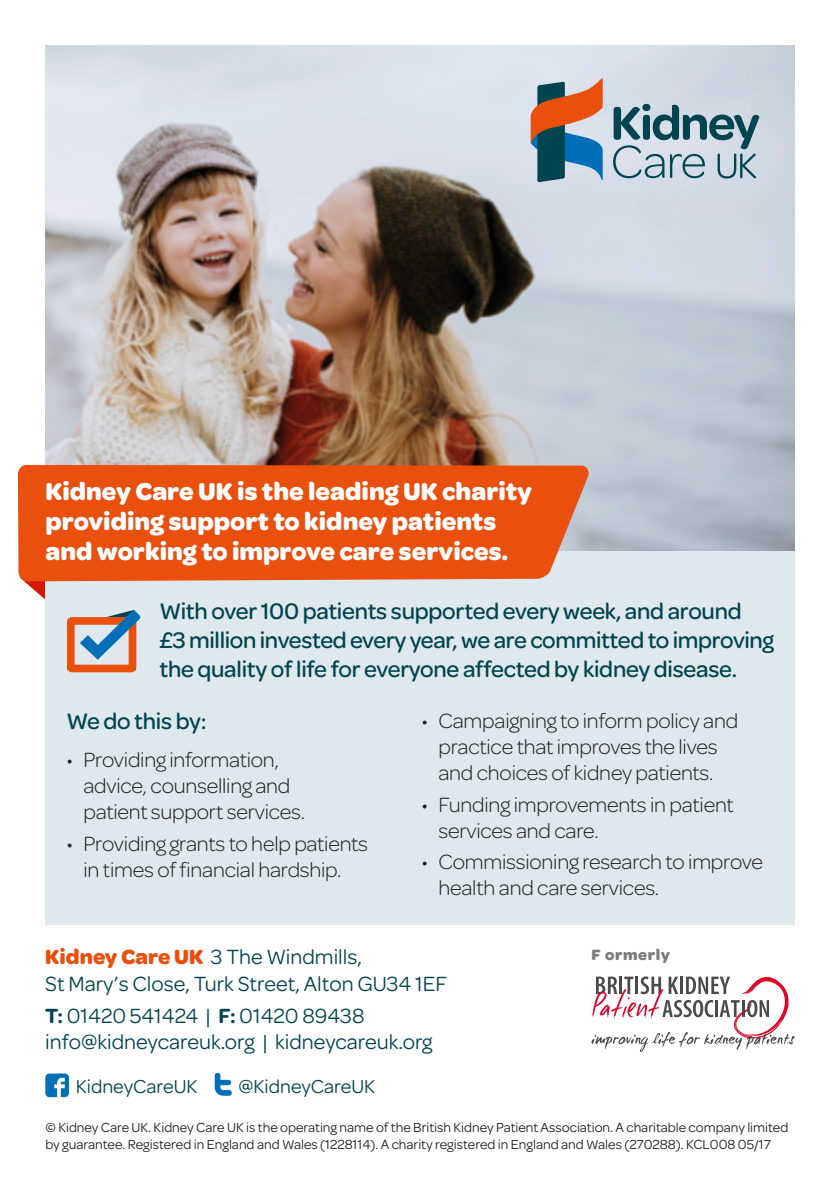
<style>
.page{position:relative;width:840px;height:1191px;background:#fff}
.page>*{position:absolute;margin:0;border:0;box-sizing:border-box;transform-origin:0 0}
.t1{font:700 26px/30px "Omnes";color:#fff}
.t2{font:500 24px/28.8px "Omnes";letter-spacing:-.015em;color:#00444f}
.t3{font:300 22px/26px "Omnes";letter-spacing:-.01em;color:#1d1d1b}
.t4{font:22px/26.4px "Omnes";color:#00444f}
.t5{font:20px "Omnes";color:#00444f}
.t6{font:700 16px "Omnes";letter-spacing:.03em;color:#7c7b7b}
.t7{font:14px/16.8px "Omnes";color:#1d1d1b}
.s1{font-weight:700;color:#e9500e}
.s2{font-weight:600}
</style>
<div class="page">
<svg style="left:24px;top:581px;width:21px;height:19px"></svg>
<div style="left:45px;top:529px;width:749px;height:395px;background:#dfe8ec"></div>
<img style="left:45px;top:45px;width:749px;height:505px">
<div style="left:18px;top:465px;width:571px;height:116px;background:#e9500e"></div>
<div style="left:67px;top:617px;width:69px;height:55px;border:8px solid #e9500e"></div>
<svg style="left:80px;top:610px;width:62px;height:49px"></svg>
<svg style="left:45px;top:1073px;width:24px;height:24px"></svg>
<svg style="left:214px;top:1072px;width:18px;height:23px"></svg>
<svg style="left:591px;top:976px;width:203px;height:76px"></svg>
<svg style="left:612px;top:104px;width:147px;height:74px;background:#95afba"></svg>
<svg style="left:530px;top:78px;width:72px;height:104px;background:#86807f"></svg>
<p class="t1" style="left:45px;top:475px;width:487px">Kidney Care UK is the leading UK charity providing support to kidney patients and working to improve care services.</p>
<p class="t2" style="left:159px;top:595px;width:616px">With over 100 patients supported every week, and around<br>£3 million invested every year, we are committed to improving the quality of life for everyone affected by kidney disease.</p>
<p class="t2" style="left:66px;top:705px;width:141px">We do this by:</p>
<p class="t3" style="left:83px;top:746px;width:223px;text-indent:-17px">• Providing information, advice, counselling and patient support services.</p>
<p class="t3" style="left:66px;top:829px;width:303px;text-align:center">• Providing grants to help patients in times of financial hardship.</p>
<p class="t3" style="left:421px;top:707px;width:318px;text-align:center">• Campaigning to inform policy and practice that improves the lives and choices of kidney patients.</p>
<p class="t3" style="left:438px;top:790px;width:296px;text-indent:-17px">• Funding improvements in patient services and care.</p>
<p class="t3" style="left:438px;top:848px;width:326px;text-indent:-17px">• Commissioning research to improve health and care services.</p>
<p class="t4" style="left:45px;top:942px;width:403px"><span class="s1">Kidney Care UK</span> 3 The Windmills,<br>St Mary’s Close, Turk Street, Alton GU34 1EF</p>
<p class="t4" style="left:45px;top:1001px;width:388px"><span class="s2">T:</span> 01420 541424 | <span class="s2">F:</span> 01420 89438 info@kidneycareuk.org | kidneycareuk.org</p>
<p class="t5" style="left:76px;top:1072px;width:123px">KidneyCareUK</p>
<p class="t5" style="left:238px;top:1072px;width:138px">@KidneyCareUK</p>
<p class="t6" style="left:591px;top:942px;width:80px">F ormerly</p>
<p class="t7" style="left:45px;top:1118px;width:744px">© Kidney Care UK. Kidney Care UK is the operating name of the British Kidney Patient Association. A charitable company limited by guarantee. Registered in England and Wales (1228114). A charity registered in England and Wales (270288). KCL008 05/17</p>
</div>
